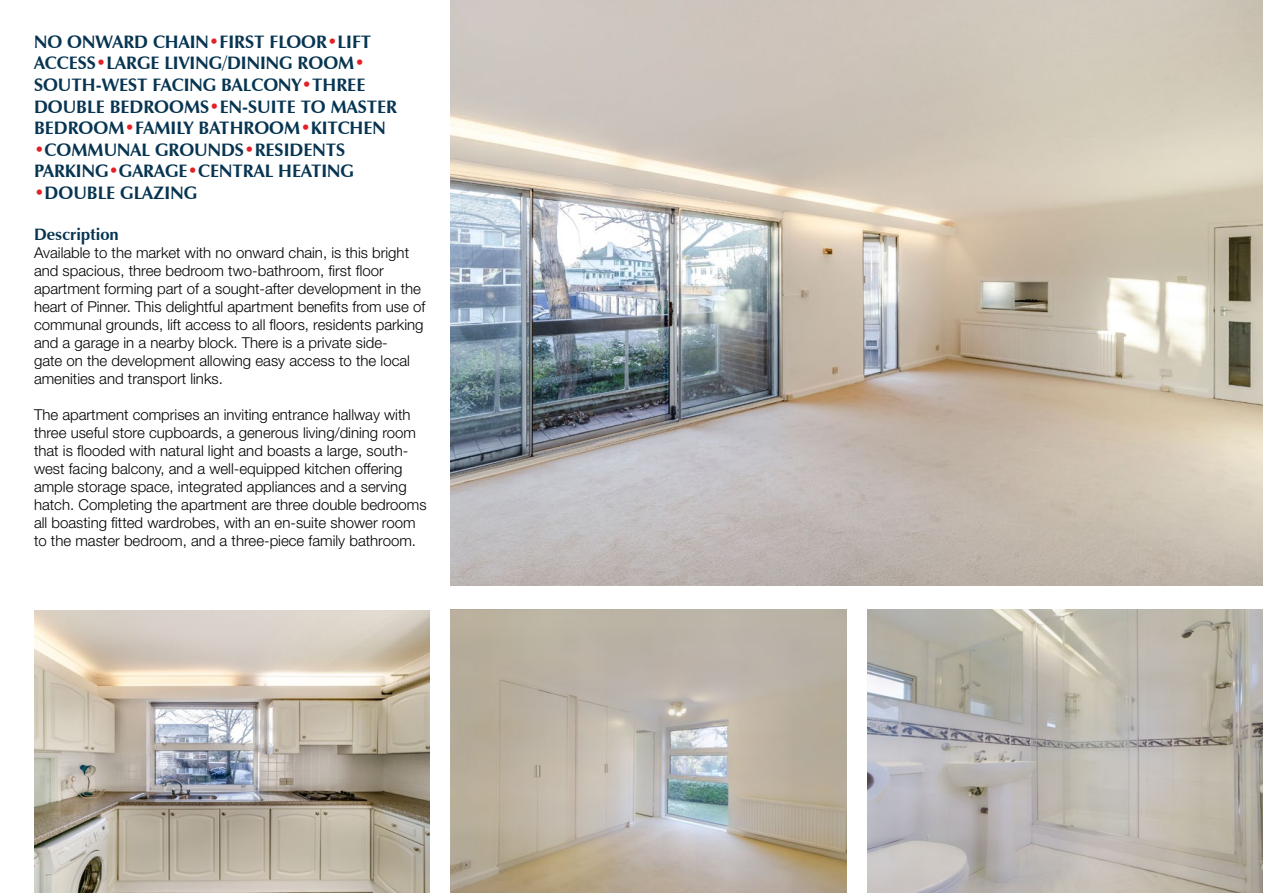
<style>
.page{position:relative;width:1263px;height:893px;background:#fff}
.page>*{position:absolute;margin:0;border:0;box-sizing:border-box;transform-origin:0 0}
.t1{font:700 18px/21.6px "Zapf Humanist 601 BT";color:#063451}
.t2{font:700 16.5px "Zapf Humanist 601 BT";color:#063451}
.t3{font:300 15px/18px "Helvetica Neue LT Std";color:#000}
.s1{color:#e22126}
</style>
<div class="page">
<img style="left:867px;top:609px;width:396px;height:284px">
<img style="left:451px;top:609px;width:395px;height:284px">
<img style="left:34px;top:611px;width:395px;height:282px">
<img style="left:451px;top:0;width:812px;height:586px">
<p class="t1" style="left:34px;top:31px;width:365px">NO ONWARD CHAIN<span class="s1">•</span>FIRST FLOOR<span class="s1">•</span>LIFT ACCESS<span class="s1">•</span>LARGE LIVING/DINING ROOM<span class="s1">• </span>SOUTH-WEST FACING BALCONY<span class="s1">•</span>THREE DOUBLE BEDROOMS<span class="s1">•</span>EN-SUITE TO MASTER BEDROOM<span class="s1">•</span>FAMILY BATHROOM<span class="s1">•</span>KITCHEN</p>
<p class="t1" style="left:34px;top:139px;width:321px"><span class="s1">•</span>COMMUNAL GROUNDS<span class="s1">•</span>RESIDENTS<br>PARKING<span class="s1">•</span>GARAGE<span class="s1">•</span>CENTRAL HEATING</p>
<p class="t1" style="left:34px;top:182px;width:165px"><span class="s1">•</span>DOUBLE GLAZING</p>
<p class="t2" style="left:34px;top:224px;width:86px">Description</p>
<p class="t3" style="left:34px;top:244px;width:393px">Available to the market with no onward chain, is this bright and spacious, three bedroom two-bathroom, first floor apartment forming part of a sought-after development in the heart of Pinner. This delightful apartment benefits from use of communal grounds, lift access to all floors, residents parking and a garage in a nearby block. There is a private side-<br>gate on the development allowing easy access to the local amenities and transport links.</p>
<p class="t3" style="left:34px;top:406px;width:394px">The apartment comprises an inviting entrance hallway with three useful store cupboards, a generous living/dining room that is flooded with natural light and boasts a large, south&shy;west facing balcony, and a well-equipped kitchen offering ample storage space, integrated appliances and a serving hatch. Completing the apartment are three double bedrooms all boasting fitted wardrobes, with an en-suite shower room to the master bedroom, and a three-piece family bathroom.</p>
</div>
